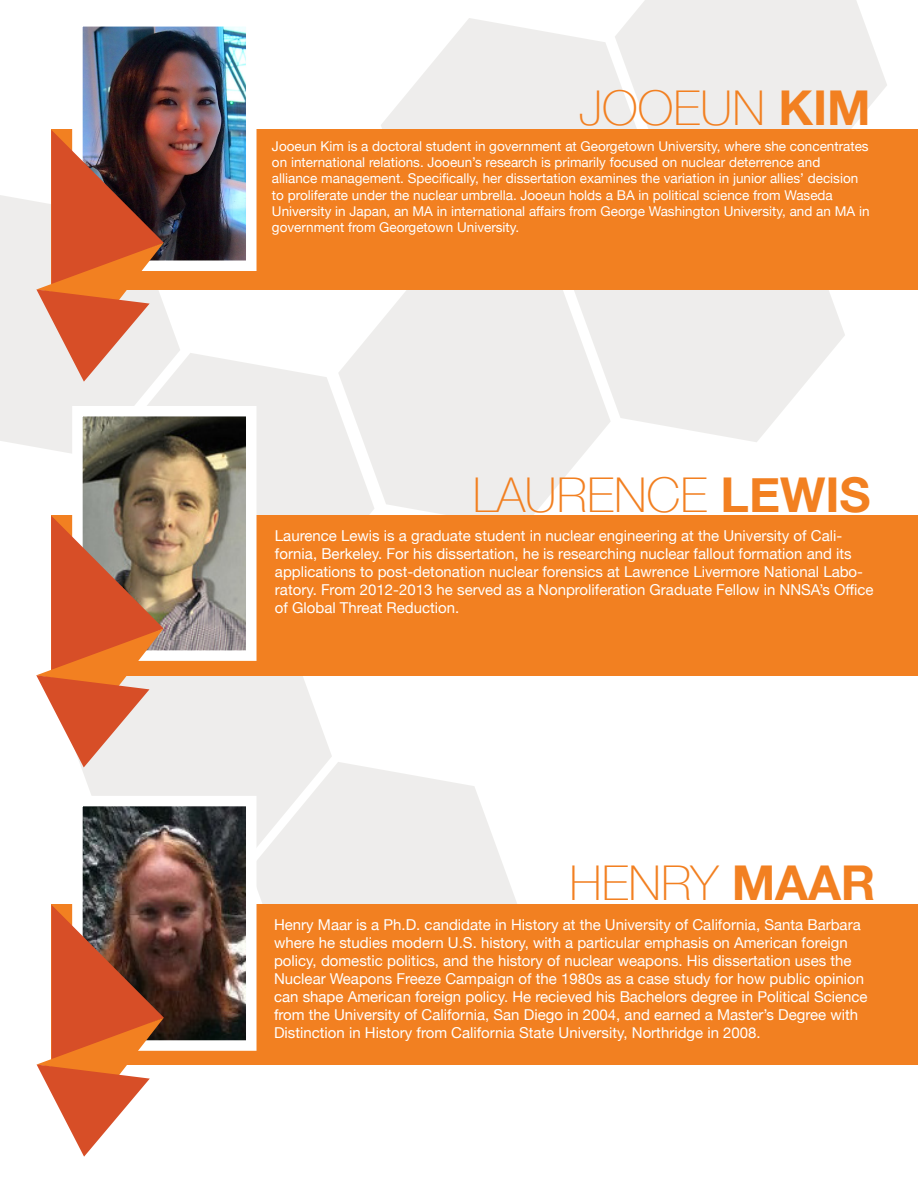
<style>
.page{position:relative;width:918px;height:1188px;background:#fff}
.page>*{position:absolute;margin:0;border:0;box-sizing:border-box;transform-origin:0 0}
.t1{font:100 48px "Helvetica Neue";color:#f28021}
.t2{font:15px/18px "Helvetica Neue";color:#fff}
.t3{font:13.5px/16.2px "Helvetica Neue";color:#fff}
.s1{font-weight:700}
</style>
<div class="page">
<svg style="left:257px;top:762px;width:265px;height:143px;fill:#eeedec"></svg>
<svg style="left:611px;top:290px;width:234px;height:152px;fill:#eeedec"></svg>
<svg style="left:355px;top:290px;width:256px;height:226px;background:#f0eeed"></svg>
<svg style="left:381px;top:18px;width:234px;height:111px;fill:#eeedec"></svg>
<svg style="left:81px;top:676px;width:251px;height:187px;background:#efeeed"></svg>
<svg style="left:180px;top:353px;width:195px;height:163px;fill:#eeedec"></svg>
<svg style="left:615px;top:0;width:272px;height:129px;background:#efeeed"></svg>
<svg style="left:0;top:195px;width:180px;height:259px;background:#efeeee"></svg>
<div style="left:51px;top:129px;width:867px;height:161px;background:#f28021"></div>
<div style="left:51px;top:905px;width:867px;height:160px;background:#f28021"></div>
<div style="left:51px;top:516px;width:867px;height:160px;background:#f28021"></div>
<img style="left:83px;top:27px;width:163px;height:233px">
<div style="left:72px;top:16px;width:185px;height:255px;border:10px solid #fff"></div>
<img style="left:83px;top:807px;width:163px;height:233px">
<div style="left:72px;top:796px;width:185px;height:255px;border:10px solid #fff"></div>
<img style="left:83px;top:417px;width:163px;height:233px">
<div style="left:72px;top:406px;width:185px;height:255px;border:10px solid #fff"></div>
<svg style="left:36px;top:130px;width:128px;height:252px;background:#c67c62"></svg>
<svg style="left:36px;top:516px;width:128px;height:251px"></svg>
<svg style="left:36px;top:905px;width:128px;height:252px"></svg>
<p class="t1" style="left:579px;top:72px;width:293px">JOOEUN <span class="s1">KIM</span></p>
<p class="t3" style="left:272px;top:139px;width:599px">Jooeun Kim is a doctoral student in government at Georgetown University, where she concentrates on international relations. Jooeun’s research is primarily focused on nuclear deterrence and<br>alliance management. Specifically, her dissertation examines the variation in junior allies’ decision to proliferate under the nuclear umbrella. Jooeun holds a BA in political science from Waseda University in Japan, an MA in international affairs from George Washington University, and an MA in government from Georgetown University.</p>
<p class="t1" style="left:473px;top:459px;width:400px">LAURENCE <span class="s1">LEWIS</span></p>
<p class="t2" style="left:275px;top:528px;width:600px">Laurence Lewis is a graduate student in nuclear engineering at the University of Cali&shy;fornia, Berkeley. For his dissertation, he is researching nuclear fallout formation and its applications to post-detonation nuclear forensics at Lawrence Livermore National Labo&shy;ratory. From 2012-2013 he served as a Nonproliferation Graduate Fellow in NNSA’s Office of Global Threat Reduction.</p>
<p class="t1" style="left:570px;top:847px;width:308px">HENRY <span class="s1">MAAR</span></p>
<p class="t2" style="left:274px;top:917px;width:595px">Henry Maar is a Ph.D. candidate in History at the University of California, Santa Barbara where he studies modern U.S. history, with a particular emphasis on American foreign policy, domestic politics, and the history of nuclear weapons. His dissertation uses the Nuclear Weapons Freeze Campaign of the 1980s as a case study for how public opinion can shape American foreign policy. He recieved his Bachelors degree in Political Science from the University of California, San Diego in 2004, and earned a Master’s Degree with Distinction in History from California State University, Northridge in 2008.</p>
</div>
